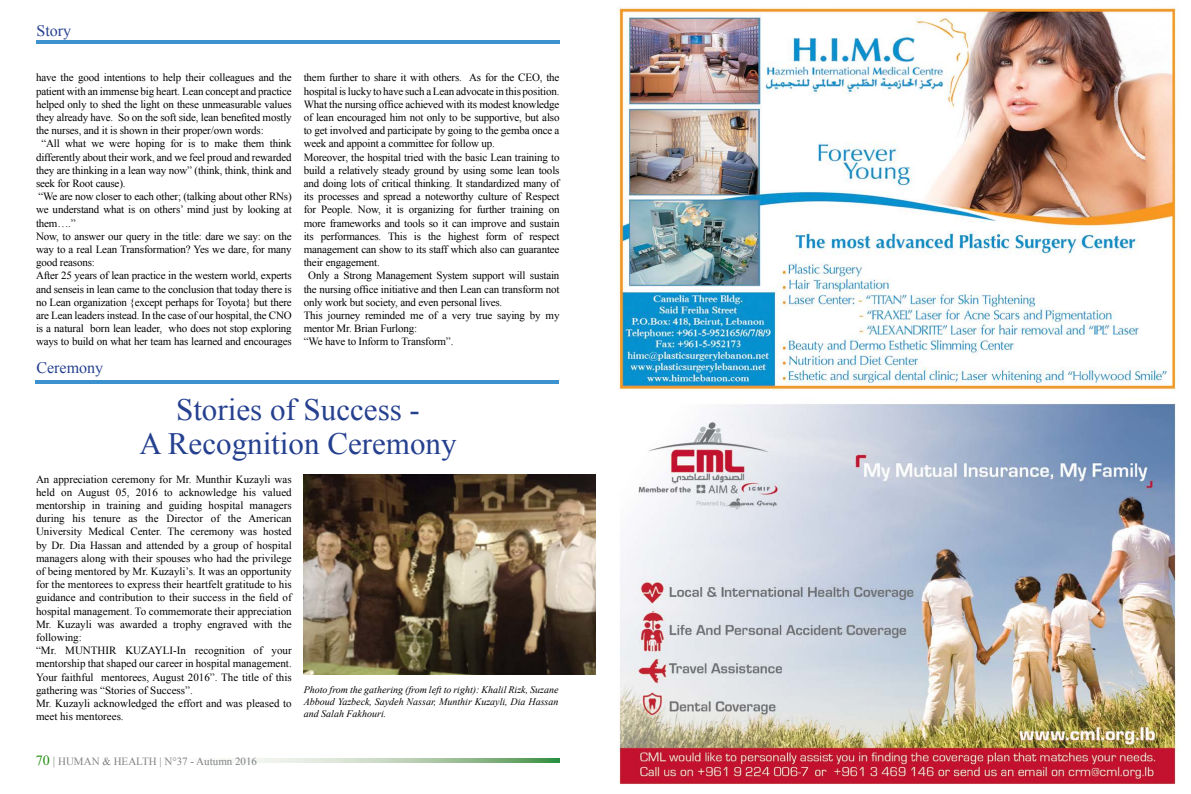
<style>
.page{position:relative;width:1191px;height:794px;background:#fff}
.page>*{position:absolute;margin:0;border:0;box-sizing:border-box;transform-origin:0 0}
.t1{font:31px/34px "Times New Roman";color:#25408f;text-align:center}
.t2{font:16px "Times New Roman";color:#25408f}
.t3{font:11px/13.2px "Times New Roman";letter-spacing:-.015em;color:#000}
.t4{font:11px "Times New Roman";color:#808285}
.t5{font:italic 10px/12px "Times New Roman";color:#000;text-align:justify}
.s1{font-size:14px;color:#228b0f}
.s2{font-size:12px}
</style>
<div class="page">
<svg style="left:229px;top:758px;width:330px;height:5px;background:#b4cfb1"></svg>
<hr style="left:36px;top:41px;width:523px;height:3px;background:#3c91cf">
<img style="left:595px;top:6px;width:584px;height:778px">
<img style="left:304px;top:475px;width:291px;height:200px">
<hr style="left:36px;top:380px;width:523px;height:3px;background:#3c91cf">
<h2 class="t2" style="left:36px;top:20px;width:36px">Story</h2>
<p class="t3" style="left:36px;top:71px;width:257px">have the good intentions to help their colleagues and the</p>
<p class="t3" style="left:36px;top:84px;width:257px">patient with an immense big heart. Lean concept and practice</p>
<p class="t3" style="left:36px;top:97px;width:257px">helped only to shed the light on these unmeasurable values</p>
<p class="t3" style="left:36px;top:110px;width:257px">they already have. So on the soft side, lean benefited mostly</p>
<p class="t3" style="left:36px;top:124px;width:229px">the nurses, and it is shown in their proper/own words:</p>
<p class="t3" style="left:41px;top:137px;width:252px">“All what we were hoping for is to make them think</p>
<p class="t3" style="left:36px;top:150px;width:257px">differently about their work, and we feel proud and rewarded</p>
<p class="t3" style="left:36px;top:163px;width:257px">they are thinking in a lean way now” (think, think, think and</p>
<p class="t3" style="left:36px;top:176px;width:91px">seek for Root cause).</p>
<p class="t3" style="left:38px;top:190px;width:255px">“We are now closer to each other; (talking about other RNs)</p>
<p class="t3" style="left:36px;top:203px;width:257px">we understand what is on others’ mind just by looking at</p>
<p class="t3" style="left:36px;top:216px;width:41px">them….”</p>
<p class="t3" style="left:36px;top:229px;width:257px">Now, to answer our query in the title: dare we say: on the</p>
<p class="t3" style="left:36px;top:242px;width:257px">way to a real Lean Transformation? Yes we dare, for many</p>
<p class="t3" style="left:36px;top:256px;width:60px">good reasons:</p>
<p class="t3" style="left:36px;top:269px;width:257px">After 25 years of lean practice in the western world, experts</p>
<p class="t3" style="left:36px;top:282px;width:257px">and senseis in lean came to the conclusion that today there is</p>
<p class="t3" style="left:36px;top:295px;width:257px">no Lean organization {except perhaps for Toyota} but there</p>
<p class="t3" style="left:36px;top:308px;width:257px">are Lean leaders instead. In the case of our hospital, the CNO</p>
<p class="t3" style="left:36px;top:322px;width:257px">is a natural born lean leader, who does not stop exploring</p>
<p class="t3" style="left:36px;top:335px;width:257px">ways to build on what her team has learned and encourages</p>
<h2 class="t2" style="left:36px;top:357px;width:68px">Ceremony</h2>
<p class="t3" style="left:304px;top:71px;width:257px">them further to share it with others. As for the CEO, the</p>
<p class="t3" style="left:304px;top:84px;width:257px">hospital is lucky to have such a Lean advocate in this position.</p>
<p class="t3" style="left:304px;top:97px;width:257px">What the nursing office achieved with its modest knowledge</p>
<p class="t3" style="left:304px;top:110px;width:257px">of lean encouraged him not only to be supportive, but also</p>
<p class="t3" style="left:304px;top:124px;width:257px">to get involved and participate by going to the gemba once a</p>
<p class="t3" style="left:304px;top:137px;width:193px">week and appoint a committee for follow up.</p>
<p class="t3" style="left:304px;top:150px;width:257px">Moreover, the hospital tried with the basic Lean training to</p>
<p class="t3" style="left:304px;top:163px;width:257px">build a relatively steady ground by using some lean tools</p>
<p class="t3" style="left:304px;top:176px;width:257px">and doing lots of critical thinking. It standardized many of</p>
<p class="t3" style="left:304px;top:190px;width:257px">its processes and spread a noteworthy culture of Respect</p>
<p class="t3" style="left:304px;top:203px;width:257px">for People. Now, it is organizing for further training on</p>
<p class="t3" style="left:304px;top:216px;width:257px">more frameworks and tools so it can improve and sustain</p>
<p class="t3" style="left:304px;top:229px;width:257px">its performances. This is the highest form of respect</p>
<p class="t3" style="left:304px;top:242px;width:257px">management can show to its staff which also can guarantee</p>
<p class="t3" style="left:304px;top:256px;width:78px">their engagement.</p>
<p class="t3" style="left:308px;top:269px;width:253px">Only a Strong Management System support will sustain</p>
<p class="t3" style="left:304px;top:282px;width:257px">the nursing office initiative and then Lean can transform not</p>
<p class="t3" style="left:304px;top:295px;width:200px">only work but society, and even personal lives.</p>
<p class="t3" style="left:304px;top:308px;width:257px">This journey reminded me of a very true saying by my</p>
<p class="t3" style="left:304px;top:322px;width:115px">mentor Mr. Brian Furlong:</p>
<p class="t3" style="left:304px;top:335px;width:151px">“We have to Inform to Transform”.</p>
<h1 class="t1" style="left:139px;top:392px;width:318px">Stories of Success -<br>A Recognition Ceremony</h1>
<p class="t3" style="left:36px;top:472px;width:257px">An appreciation ceremony for Mr. Munthir Kuzayli was held on August 05, 2016 to acknowledge his valued mentorship in training and guiding hospital managers during his tenure as the Director of the American University Medical Center. The ceremony was hosted by Dr. Dia Hassan and attended by a group of hospital managers along with their spouses who had the privilege of being mentored by Mr. Kuzayli’s. It was an opportunity for the mentorees to express their heartfelt gratitude to his guidance and contribution to their success in the field of hospital management. To commemorate their appreciation Mr. Kuzayli was awarded a trophy engraved with the following:<br>“Mr. MUNTHIR KUZAYLI-In recognition of your mentorship that shaped our career in hospital management.<br>Your faithful mentorees, August 2016”. The title of this gathering was “Stories of Success”.<br>Mr. Kuzayli acknowledged the effort and was pleased to meet his mentorees.</p>
<p class="t5" style="left:304px;top:683px;width:256px">Photo from the gathering (from left to right): Khalil Rizk, Suzane Abboud Yazbeck, Saydeh Nassar, Munthir Kuzayli, Dia Hassan and Salah Fakhouri.</p>
<p class="t4" style="left:36px;top:754px;width:223px"><span class="s1">70</span> <span class="s2">|</span> HUMAN &amp; HEALTH | N°37 - Autumn 2016</p>
</div>
